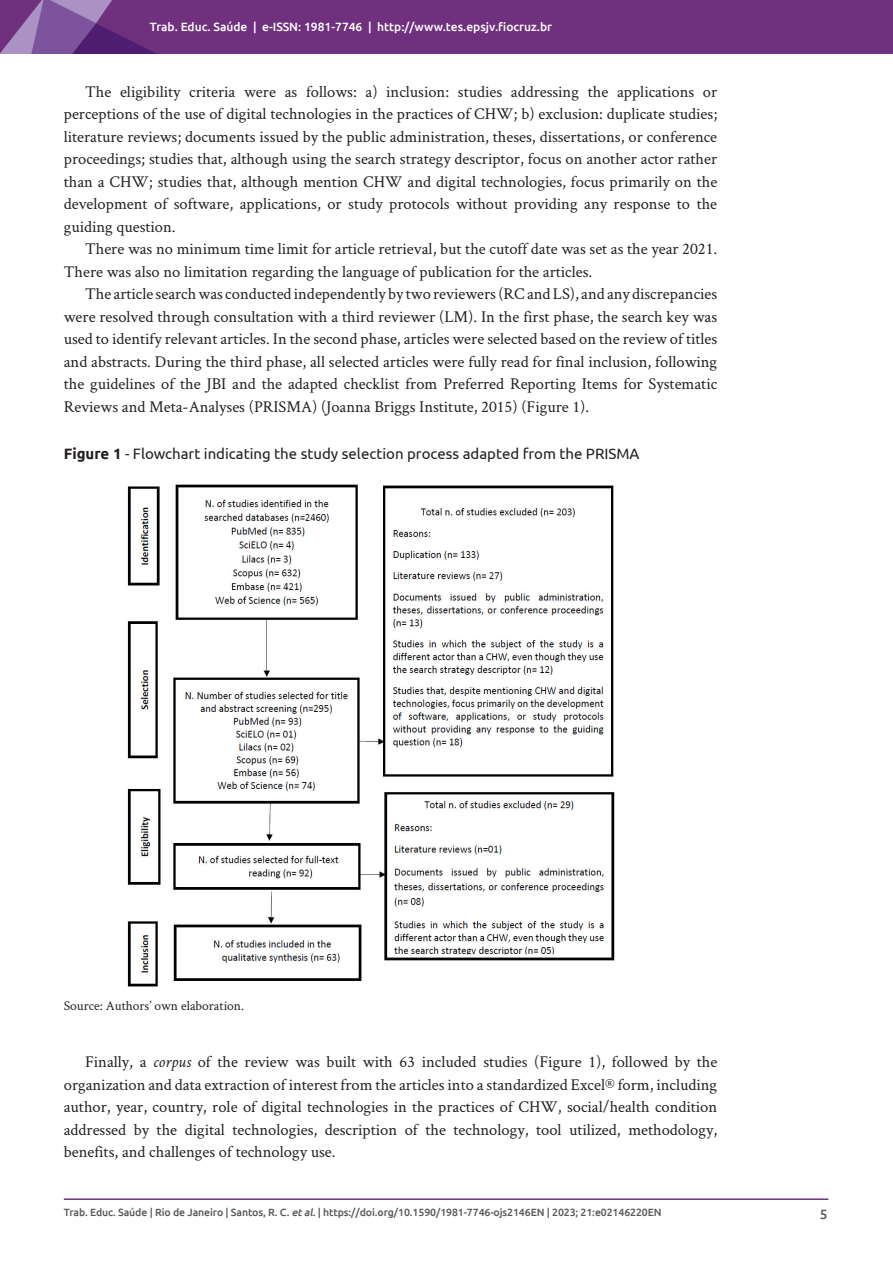
<style>
.page{position:relative;width:893px;height:1263px;background:#fff}
.page>*{position:absolute;margin:0;border:0;box-sizing:border-box;transform-origin:0 0}
.texto-comum{font:16.5px/22.5px "Crimson Text";color:#231f20;text-align:justify}
.t1{font:15px "Ubuntu";color:#231f20}
.t2{font:13.5px "Crimson Text";color:#231f20}
.t3{font:500 13.5px "Ubuntu";color:#57585a}
.t4{font:500 12px "Ubuntu";color:#fff}
.t5{font:500 10.5px "Ubuntu";letter-spacing:-.01em;color:#57585a}
.s1{font-weight:700}
.s2{font-style:italic}
</style>
<div class="page">
<hr style="left:64px;top:1198px;width:764px;height:2px;background:#693486">
<img style="left:0;top:0;width:893px;height:53px">
<img style="left:127px;top:484px;width:488px;height:503px">
<p class="t4" style="left:150px;top:19px;width:404px">Trab. Educ. Saúde | e-ISSN: 1981-7746 | http://www.tes.epsjv.fiocruz.br</p>
<p class="texto-comum" style="left:64px;top:79px;width:655px;text-indent:21px">The eligibility criteria were as follows: a) inclusion: studies addressing the applications or perceptions of the use of digital technologies in the practices of CHW; b) exclusion: duplicate studies; literature reviews; documents issued by the public administration, theses, dissertations, or conference proceedings; studies that, although using the search strategy descriptor, focus on another actor rather than a CHW; studies that, although mention CHW and digital technologies, focus primarily on the development of software, applications, or study protocols without providing any response to the guiding question.</p>
<p class="texto-comum" style="left:64px;top:237px;width:655px;text-indent:21px">There was no minimum time limit for article retrieval, but the cutoff date was set as the year 2021.<br>There was also no limitation regarding the language of publication for the articles.</p>
<p class="texto-comum" style="left:64px;top:282px;width:655px;text-indent:21px">The article search was conducted independently by two reviewers (RC and LS), and any discrepancies were resolved through consultation with a third reviewer (LM). In the first phase, the search key was used to identify relevant articles. In the second phase, articles were selected based on the review of titles and abstracts. During the third phase, all selected articles were fully read for final inclusion, following the guidelines of the JBI and the adapted checklist from Preferred Reporting Items for Systematic Reviews and Meta-Analyses (PRISMA) (Joanna Briggs Institute, 2015) (Figure 1).</p>
<p class="t1" style="left:64px;top:444px;width:577px"><span class="s1">Figure 1</span> - Flowchart indicating the study selection process adapted from the PRISMA</p>
<p class="t2" style="left:64px;top:997px;width:182px">Source: Authors’ own elaboration.</p>
<p class="texto-comum" style="left:64px;top:1050px;width:655px;text-indent:21px">Finally, a <span class="s2">corpus</span> of the review was built with 63 included studies (Figure 1), followed by the organization and data extraction of interest from the articles into a standardized Excel® form, including author, year, country, role of digital technologies in the practices of CHW, social/health condition addressed by the digital technologies, description of the technology, tool utilized, methodology, benefits, and challenges of technology use.</p>
<p class="t5" style="left:64px;top:1206px;width:599px">Trab. Educ. Saúde | Rio de Janeiro | Santos, R. C. <span class="s2">etal.</span>| https://doi.org/10.1590/1981-7746-ojs2146EN | 2023; 21:e02146220EN</p>
<p class="t3" style="left:820px;top:1205px;width:9px">5</p>
</div>
